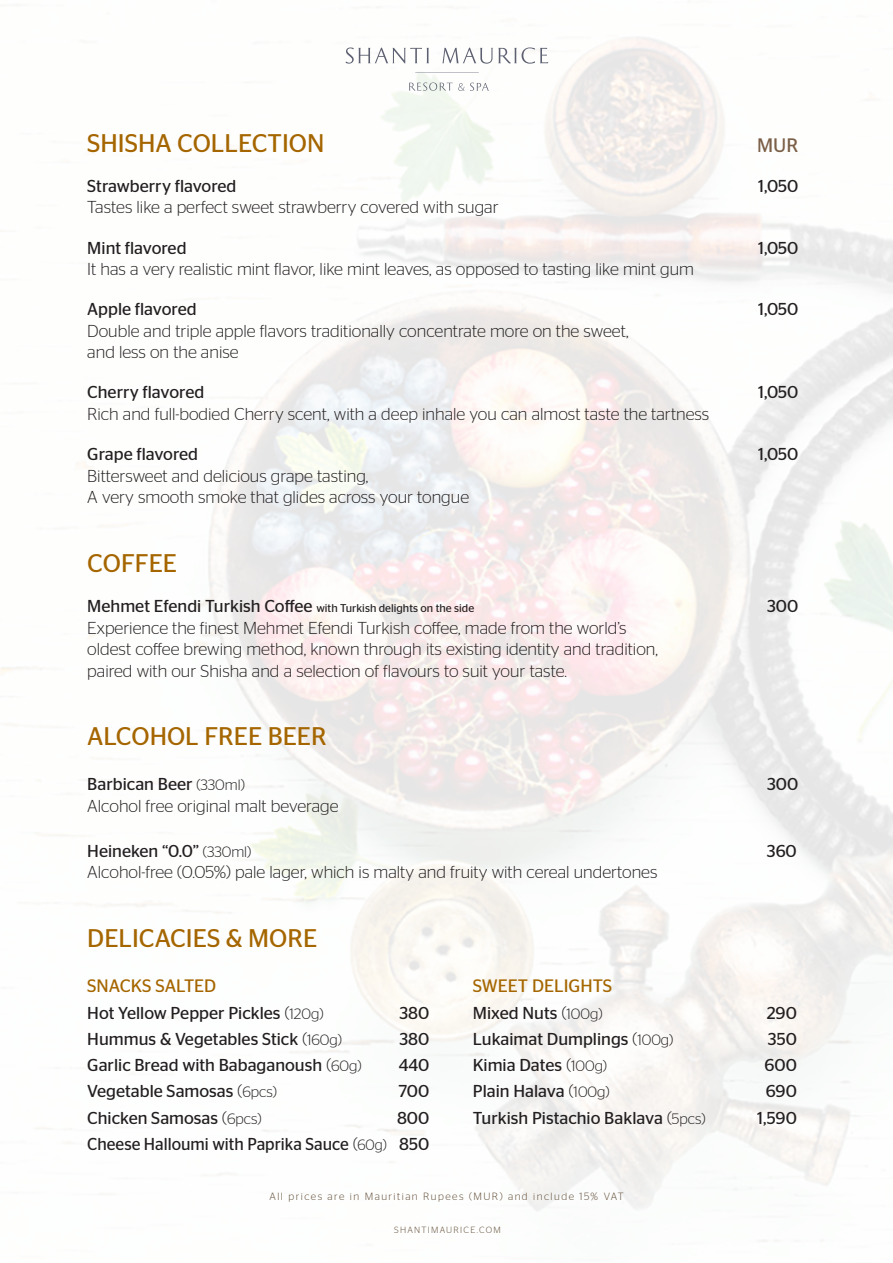
<style>
.page{position:relative;width:893px;height:1263px;background:#fff}
.page>*{position:absolute;margin:0;border:0;box-sizing:border-box;transform-origin:0 0}
.t1{font:25.5px "Stag Sans";color:#a56600}
.t2{font:19.5px "Stag Sans";color:#7b5f47}
.t3{font:18px "Stag Sans";color:#a56600}
.t4{font:300 17.25px/21.5px "Stag Sans";color:#231f20}
.t5{font:17.25px "Stag Sans";color:#231f20}
.t6{font:17.25px "Stag Sans";color:#231f20;scale:.96 1}
.t7{font:11.25px "Stag Sans";color:#231f20}
.t8{font:300 10.5px "Stag Sans";letter-spacing:.14em;color:#5f4a34}
.t9{font:300 9px "Stag Sans";letter-spacing:.14em;color:#5f4a34}
.s1{font-size:17.25px}
.s2{font-weight:300;font-size:15px}
.s3{font-weight:300}
</style>
<div class="page">
<svg style="left:346px;top:47px;width:202px;height:26px"></svg>
<svg style="left:409px;top:82px;width:80px;height:9px"></svg>
<p class="t1" style="left:87px;top:128px;width:239px">SHISHA COLLECTION</p>
<p class="t2" style="left:757px;top:134px;width:43px">MUR</p>
<p class="t5" style="left:87px;top:176px;width:151px">Strawberry flavored</p>
<p class="t5" style="left:758px;top:176px;width:42px">1,050</p>
<p class="t4" style="left:87px;top:196px;width:413px">Tastes like a perfect sweet strawberry covered with sugar</p>
<p class="t5" style="left:87px;top:238px;width:101px">Mint flavored</p>
<p class="t5" style="left:758px;top:238px;width:42px">1,050</p>
<p class="t4" style="left:87px;top:258px;width:608px">It has a very realistic mint flavor, like mint leaves, as opposed to tasting like mint gum</p>
<p class="t5" style="left:87px;top:300px;width:111px">Apple flavored</p>
<p class="t5" style="left:758px;top:300px;width:42px">1,050</p>
<p class="t4" style="left:87px;top:320px;width:543px">Double and triple apple flavors traditionally concentrate more on the sweet, and less on the anise</p>
<p class="t5" style="left:87px;top:383px;width:119px">Cherry flavored</p>
<p class="t5" style="left:758px;top:383px;width:42px">1,050</p>
<p class="t4" style="left:87px;top:403px;width:623px">Rich and full-bodied Cherry scent, with a deep inhale you can almost taste the tartness</p>
<p class="t5" style="left:87px;top:444px;width:112px">Grape flavored</p>
<p class="t5" style="left:758px;top:444px;width:42px">1,050</p>
<p class="t4" style="left:87px;top:465px;width:283px">Bittersweet and delicious grape tasting,</p>
<p class="t4" style="left:87px;top:486px;width:383px">A very smooth smoke that glides across your tongue</p>
<p class="t1" style="left:87px;top:549px;width:91px">COFFEE</p>
<p class="t7" style="left:87px;top:602px;width:388px"><span class="s1">Mehmet Efendi Turkish Coffee</span> with Turkish delights on the side</p>
<p class="t5" style="left:767px;top:596px;width:33px">300</p>
<p class="t4" style="left:87px;top:617px;width:541px">Experience the finest Mehmet Efendi Turkish coffee, made from the world’s</p>
<p class="t4" style="left:87px;top:638px;width:572px">oldest coffee brewing method, known through its existing identity and tradition,</p>
<p class="t4" style="left:87px;top:659px;width:481px">paired with our Shisha and a selection of flavours to suit your taste.</p>
<p class="t1" style="left:87px;top:722px;width:241px">ALCOHOL FREE BEER</p>
<p class="t5" style="left:87px;top:775px;width:159px">Barbican Beer <span class="s2">(330ml)</span></p>
<p class="t5" style="left:767px;top:775px;width:33px">300</p>
<p class="t4" style="left:87px;top:795px;width:253px">Alcohol free original malt beverage</p>
<p class="t5" style="left:87px;top:841px;width:166px">Heineken “0.0” <span class="s2">(330ml)</span></p>
<p class="t5" style="left:767px;top:841px;width:31px">360</p>
<p class="t4" style="left:87px;top:861px;width:572px">Alcohol-free (0.05%) pale lager, which is malty and fruity with cereal undertones</p>
<p class="t1" style="left:87px;top:924px;width:231px">DELICACIES &amp; MORE</p>
<p class="t3" style="left:87px;top:976px;width:131px">SNACKS SALTED</p>
<p class="t3" style="left:473px;top:976px;width:141px">SWEET DELIGHTS</p>
<p class="t5" style="left:87px;top:1003px;width:238px">Hot Yellow Pepper Pickles <span class="s3">(</span><span class="s2">120g)</span></p>
<p class="t5" style="left:399px;top:1003px;width:31px">380</p>
<p class="t5" style="left:473px;top:1003px;width:131px">Mixed Nuts <span class="s3">(</span><span class="s2">100g)</span></p>
<p class="t5" style="left:767px;top:1003px;width:32px">290</p>
<p class="t5" style="left:87px;top:1029px;width:256px">Hummus &amp; Vegetables Stick <span class="s3">(</span><span class="s2">160g)</span></p>
<p class="t5" style="left:399px;top:1029px;width:31px">380</p>
<p class="t5" style="left:473px;top:1029px;width:202px">Lukaimat Dumplings <span class="s3">(</span><span class="s2">100g)</span></p>
<p class="t5" style="left:768px;top:1029px;width:31px">350</p>
<p class="t5" style="left:87px;top:1055px;width:276px">Garlic Bread with Babaganoush <span class="s3">(</span><span class="s2">60g)</span></p>
<p class="t5" style="left:399px;top:1055px;width:32px">440</p>
<p class="t5" style="left:473px;top:1055px;width:136px">Kimia Dates <span class="s3">(</span><span class="s2">100g)</span></p>
<p class="t5" style="left:764px;top:1055px;width:34px">600</p>
<p class="t5" style="left:87px;top:1081px;width:191px">Vegetable Samosas <span class="s3">(</span><span class="s2">6pcs)</span></p>
<p class="t5" style="left:398px;top:1081px;width:32px">700</p>
<p class="t5" style="left:473px;top:1081px;width:138px">Plain Halava <span class="s3">(</span><span class="s2">100g)</span></p>
<p class="t5" style="left:766px;top:1081px;width:33px">690</p>
<p class="t5" style="left:87px;top:1108px;width:176px">Chicken Samosas <span class="s3">(</span><span class="s2">6pcs)</span></p>
<p class="t5" style="left:397px;top:1108px;width:34px">800</p>
<p class="t5" style="left:473px;top:1108px;width:234px">Turkish Pistachio Baklava <span class="s3">(</span><span class="s2">5pcs)</span></p>
<p class="t5" style="left:757px;top:1108px;width:41px">1,590</p>
<p class="t6" style="left:87px;top:1134px;width:358px">Cheese Halloumi with Paprika Sauce <span class="s3">(</span><span class="s2">60g)</span> 850</p>
<p class="t8" style="left:269px;top:1191px;width:356px">All prices are in Mauritian Rupees (MUR) and include 15% VAT</p>
<p class="t9" style="left:394px;top:1224px;width:108px">SHANTIMAURICE.COM</p>
</div>
